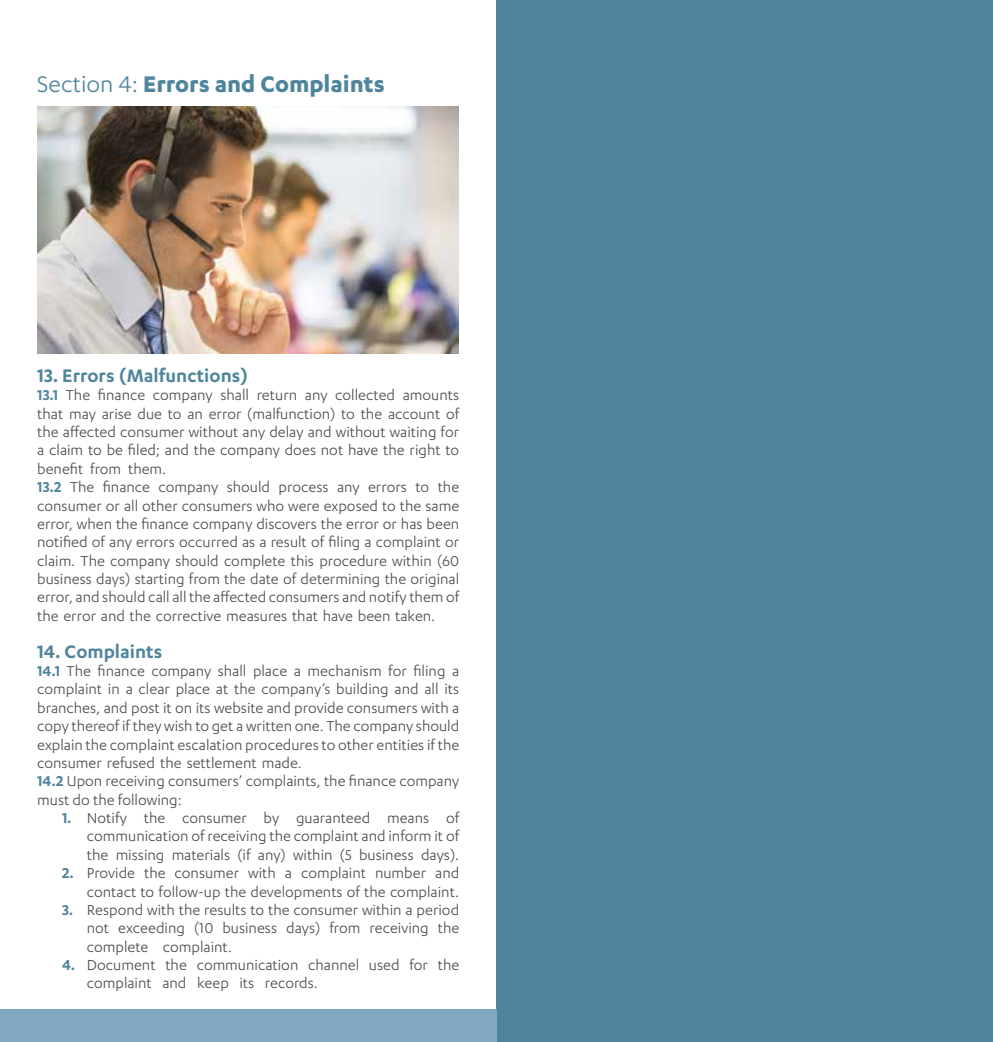
<style>
.page{position:relative;width:993px;height:1042px;background:#fff}
.page>*{position:absolute;margin:0;border:0;box-sizing:border-box;transform-origin:0 0}
.t1{font:700 26.25px "Karbon";color:#4f859c}
.t2{font:600 21px "Karbon";color:#4f859c}
.t3{font:16.62px/18.4px "Karbon";color:#4d4d4f}
.s1{font-weight:400}
.s2{font-weight:600;color:#4f859c}
</style>
<div class="page">
<img style="left:37px;top:107px;width:421px;height:246px">
<div style="left:496px;top:0;width:496px;height:1042px;background:#4f859c"></div>
<div style="left:0;top:1009px;width:496px;height:33px;background:#81a8c0"></div>
<h1 class="t1" style="left:37px;top:69px;width:349px"><span class="s1">Section 4:</span> Errors and Complaints</h1>
<p class="t2" style="left:37px;top:364px;width:213px">13. Errors (Malfunctions)</p>
<p class="t3" style="left:37px;top:386px;width:423px"><span class="s2">13.1</span> The finance company shall return any collected amounts that may arise due to an error (malfunction) to the account of the affected consumer without any delay and without waiting for a claim to be filed; and the company does not have the right to benefit from them.<br><span class="s2">13.2</span> The finance company should process any errors to the consumer or all other consumers who were exposed to the same error, when the finance company discovers the error or has been notified of any errors occurred as a result of filing a complaint or claim. The company should complete this procedure within (60 business days) starting from the date of determining the original error, and should call all the affected consumers and notify them of the error and the corrective measures that have been taken.</p>
<p class="t2" style="left:37px;top:639px;width:126px">14. Complaints</p>
<p class="t3" style="left:37px;top:661px;width:423px"><span class="s2">14.1</span> The finance company shall place a mechanism for filing a complaint in a clear place at the company’s building and all its branches, and post it on its website and provide consumers with a copy thereof if they wish to get a written one. The company should explain the complaint escalation procedures to other entities if the consumer refused the settlement made.<br><span class="s2">14.2</span> Upon receiving consumers’ complaints, the finance company must do the following:</p>
<p class="t3" style="left:87px;top:808px;width:374px;text-align:justify;text-indent:-25px"><span class="s2">1.</span> Notify the consumer by guaranteed means of communication of receiving the complaint and inform it of the missing materials (if any) within (5 business days).</p>
<p class="t3" style="left:62px;top:863px;width:398px;text-align:right"><span class="s2">2.</span> Provide the consumer with a complaint number and contact to follow-up the developments of the complaint.</p>
<p class="t3" style="left:87px;top:900px;width:374px;text-align:justify;text-indent:-25px"><span class="s2">3.</span> Respond with the results to the consumer within a period not exceeding (10 business days) from receiving the complete complaint.</p>
<p class="t3" style="left:87px;top:955px;width:374px;text-indent:-25px"><span class="s2">4.</span> Document the communication channel used for the complaint and keep its records.</p>
</div>
